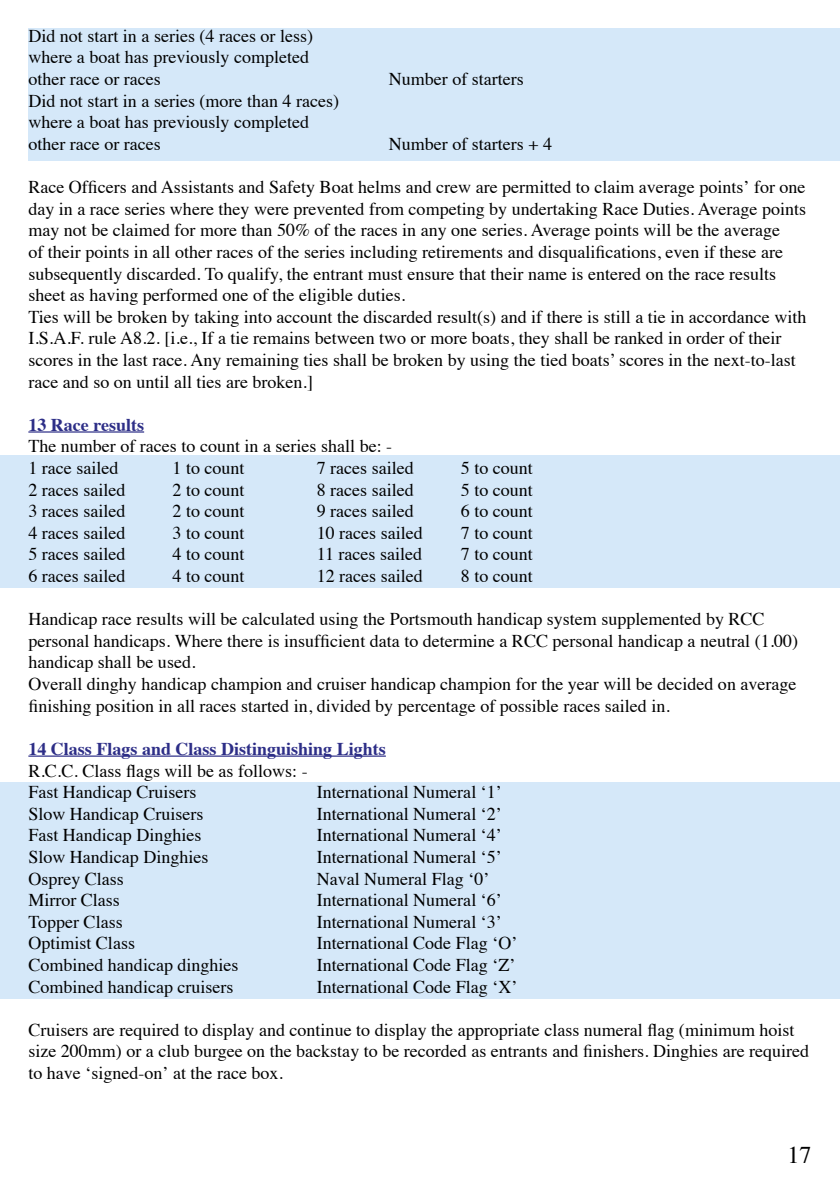
<style>
.page{position:relative;width:840px;height:1191px;background:#fff}
.page>*{position:absolute;margin:0;border:0;box-sizing:border-box;transform-origin:0 0}
.t1{font:24px "Times";color:#000}
.t2{font:18px/21.6px "Times";color:#000}
.t3{font:700 18px "Times";color:#2d2e87}
</style>
<div class="page">
<div style="left:28px;top:28px;width:811px;height:133px;background:#d5e8f9"></div>
<div style="left:0;top:782px;width:839px;height:216px;background:#d5e8f9"></div>
<div style="left:0;top:455px;width:839px;height:132px;background:#d5e8f9"></div>
<hr style="left:28px;top:431px;width:116px;height:1px;background:#2d2e87">
<hr style="left:28px;top:755px;width:357px;height:1px;background:#2d2e87">
<p class="t2" style="left:28px;top:23px;width:286px">Did not start in a series (4 races or less) where a boat has previously completed other race or races</p>
<p class="t2" style="left:388px;top:67px;width:136px">Number of starters</p>
<p class="t2" style="left:28px;top:88px;width:312px">Did not start in a series (more than 4 races) where a boat has previously completed other race or races</p>
<p class="t2" style="left:388px;top:131px;width:165px">Number of starters + 4</p>
<p class="t2" style="left:28px;top:175px;width:779px">Race Officers and Assistants and Safety Boat helms and crew are permitted to claim average pointsʼ for one day in a race series where they were prevented from competing by undertaking Race Duties. Average points may not be claimed for more than 50% of the races in any one series. Average points will be the average<br>of their points in all other races of the series including retirements and disqualifications, even if these are subsequently discarded. To qualify, the entrant must ensure that their name is entered on the race results sheet as having performed one of the eligible duties.<br>Ties will be broken by taking into account the discarded result(s) and if there is still a tie in accordance with I.S.A.F. rule A8.2. [i.e., If a tie remains between two or more boats, they shall be ranked in order of their scores in the last race. Any remaining ties shall be broken by using the tied boats’ scores in the next-to-last race and so on until all ties are broken.]</p>
<p class="t3" style="left:28px;top:407px;width:117px">13 Race results</p>
<p class="t2" style="left:28px;top:434px;width:365px">The number of races to count in a series shall be: -<br>1 race sailed</p>
<p class="t2" style="left:172px;top:455px;width:74px">1 to count</p>
<p class="t2" style="left:316px;top:455px;width:98px">7 races sailed</p>
<p class="t2" style="left:460px;top:455px;width:74px">5 to count</p>
<p class="t2" style="left:28px;top:477px;width:98px">2 races sailed</p>
<p class="t2" style="left:172px;top:477px;width:74px">2 to count</p>
<p class="t2" style="left:316px;top:477px;width:98px">8 races sailed</p>
<p class="t2" style="left:460px;top:477px;width:74px">5 to count</p>
<p class="t2" style="left:28px;top:499px;width:98px">3 races sailed</p>
<p class="t2" style="left:172px;top:499px;width:74px">2 to count</p>
<p class="t2" style="left:316px;top:499px;width:98px">9 races sailed</p>
<p class="t2" style="left:460px;top:499px;width:74px">6 to count</p>
<p class="t2" style="left:28px;top:520px;width:98px">4 races sailed</p>
<p class="t2" style="left:172px;top:520px;width:74px">3 to count</p>
<p class="t2" style="left:316px;top:520px;width:107px">10 races sailed</p>
<p class="t2" style="left:460px;top:520px;width:74px">7 to count</p>
<p class="t2" style="left:28px;top:542px;width:98px">5 races sailed</p>
<p class="t2" style="left:172px;top:542px;width:74px">4 to count</p>
<p class="t2" style="left:316px;top:542px;width:107px">11 races sailed</p>
<p class="t2" style="left:460px;top:542px;width:74px">7 to count</p>
<p class="t2" style="left:28px;top:563px;width:98px">6 races sailed</p>
<p class="t2" style="left:172px;top:563px;width:74px">4 to count</p>
<p class="t2" style="left:316px;top:563px;width:107px">12 races sailed</p>
<p class="t2" style="left:460px;top:563px;width:74px">8 to count</p>
<p class="t2" style="left:28px;top:607px;width:771px">Handicap race results will be calculated using the Portsmouth handicap system supplemented by RCC personal handicaps. Where there is insufficient data to determine a RCC personal handicap a neutral (1.00) handicap shall be used.<br>Overall dinghy handicap champion and cruiser handicap champion for the year will be decided on average finishing position in all races started in, divided by percentage of possible races sailed in.</p>
<p class="t3" style="left:28px;top:731px;width:359px">14 Class Flags and Class Distinguishing Lights</p>
<p class="t2" style="left:28px;top:758px;width:281px">R.C.C. Class flags will be as follows: -<br>Fast Handicap Cruisers</p>
<p class="t2" style="left:316px;top:779px;width:186px">International Numeral ʻ1ʼ</p>
<p class="t2" style="left:28px;top:801px;width:176px">Slow Handicap Cruisers</p>
<p class="t2" style="left:316px;top:801px;width:186px">International Numeral ʻ2ʼ</p>
<p class="t2" style="left:28px;top:823px;width:174px">Fast Handicap Dinghies</p>
<p class="t2" style="left:316px;top:823px;width:186px">International Numeral ʻ4ʼ</p>
<p class="t2" style="left:28px;top:844px;width:181px">Slow Handicap Dinghies</p>
<p class="t2" style="left:316px;top:844px;width:186px">International Numeral ʻ5ʼ</p>
<p class="t2" style="left:28px;top:866px;width:97px">Osprey Class</p>
<p class="t2" style="left:316px;top:866px;width:174px">Naval Numeral Flag ʻ0ʼ</p>
<p class="t2" style="left:28px;top:887px;width:93px">Mirror Class</p>
<p class="t2" style="left:316px;top:887px;width:186px">International Numeral ʻ6ʼ</p>
<p class="t2" style="left:28px;top:909px;width:96px">Topper Class</p>
<p class="t2" style="left:316px;top:909px;width:186px">International Numeral ʻ3ʼ</p>
<p class="t2" style="left:28px;top:931px;width:108px">Optimist Class</p>
<p class="t2" style="left:316px;top:931px;width:202px">International Code Flag ʻOʼ</p>
<p class="t2" style="left:28px;top:952px;width:211px">Combined handicap dinghies</p>
<p class="t2" style="left:316px;top:952px;width:200px">International Code Flag ʻZʼ</p>
<p class="t2" style="left:28px;top:974px;width:206px">Combined handicap cruisers</p>
<p class="t2" style="left:316px;top:974px;width:202px">International Code Flag ʻXʼ</p>
<p class="t2" style="left:28px;top:1017px;width:781px">Cruisers are required to display and continue to display the appropriate class numeral flag (minimum hoist size 200mm) or a club burgee on the backstay to be recorded as entrants and finishers. Dinghies are required to have ʻsigned-onʼ at the race box.</p>
<h1 class="t1" style="left:787px;top:1132px;width:25px">17</h1>
</div>
